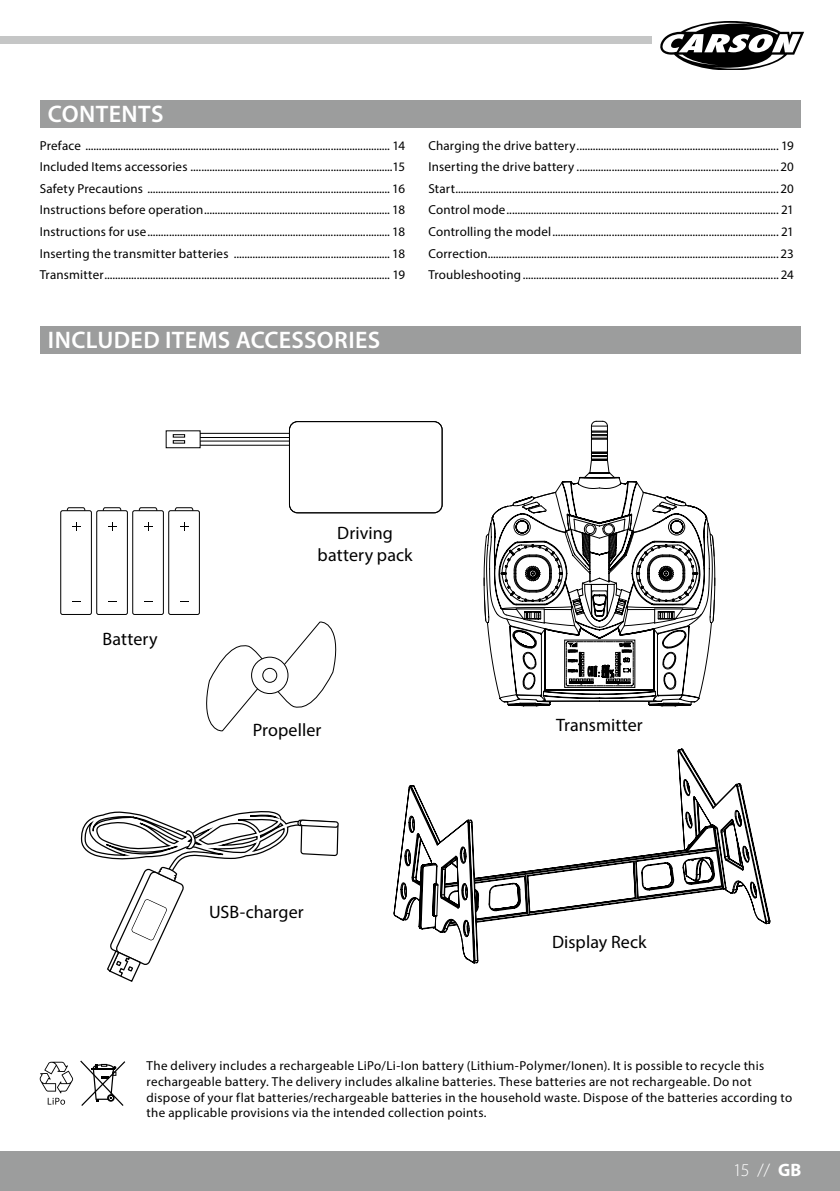
<style>
.page{position:relative;width:840px;height:1191px;background:#fff}
.page>*{position:absolute;margin:0;border:0;box-sizing:border-box;transform-origin:0 0}
.t1{font:600 24px "Myriad Pro";letter-spacing:.015em;color:#fff}
.t2{font:18px/21.6px "Myriad Pro";letter-spacing:.005em;color:#000;text-align:center}
.t3{font:300 18px "Myriad Pro";color:#fff}
.t4{font:13px/21.6px "Myriad Pro";letter-spacing:.025em;color:#000;text-align:justify}
.s1{font-weight:700}
</style>
<div class="page">
<div style="left:0;top:1151px;width:839px;height:40px;background:#9c9d9d"></div>
<div style="left:0;top:36px;width:651px;height:8px;background:#c5c6c6"></div>
<svg style="left:660px;top:21px;width:144px;height:49px"></svg>
<div style="left:40px;top:100px;width:759px;height:28px;background:#9c9d9d"></div>
<div style="left:40px;top:326px;width:759px;height:28px;background:#9c9d9d"></div>
<svg style="left:393px;top:822px;width:86px;height:141px"></svg>
<svg style="left:418px;top:748px;width:352px;height:181px"></svg>
<svg style="left:485px;top:517px;width:230px;height:145px"></svg>
<svg style="left:591px;top:421px;width:116px;height:282px"></svg>
<svg style="left:590px;top:425px;width:108px;height:214px"></svg>
<svg style="left:491px;top:506px;width:13px;height:197px"></svg>
<svg style="left:504px;top:459px;width:190px;height:247px"></svg>
<div style="left:67px;top:507px;width:18px;height:9px;border:1px solid #000;border-radius:2px"></div>
<div style="left:61px;top:511px;width:30px;height:103px;background:#fff;border-radius:2px"></div>
<div style="left:60px;top:510px;width:32px;height:105px;border:1px solid #000;border-radius:2px"></div>
<svg style="left:72px;top:522px;width:8px;height:9px"></svg>
<div style="left:103px;top:507px;width:18px;height:9px;border:1px solid #000;border-radius:2px"></div>
<div style="left:97px;top:511px;width:30px;height:103px;background:#fff;border-radius:2px"></div>
<div style="left:96px;top:510px;width:32px;height:105px;border:1px solid #000;border-radius:2px"></div>
<svg style="left:108px;top:522px;width:8px;height:9px"></svg>
<div style="left:139px;top:507px;width:18px;height:9px;border:1px solid #000;border-radius:2px"></div>
<div style="left:133px;top:511px;width:30px;height:103px;background:#fff;border-radius:2px"></div>
<div style="left:132px;top:510px;width:32px;height:105px;border:1px solid #000;border-radius:2px"></div>
<svg style="left:144px;top:522px;width:8px;height:9px"></svg>
<div style="left:175px;top:507px;width:18px;height:9px;border:1px solid #000;border-radius:2px"></div>
<div style="left:169px;top:511px;width:30px;height:103px;background:#fff;border-radius:2px"></div>
<div style="left:168px;top:510px;width:32px;height:105px;border:1px solid #000;border-radius:2px"></div>
<svg style="left:180px;top:522px;width:8px;height:9px"></svg>
<svg style="left:81px;top:621px;width:258px;height:361px"></svg>
<div style="left:251px;top:657px;width:37px;height:36px;background:#fff;border-radius:50%"></div>
<div style="left:251px;top:656px;width:37px;height:38px;border:1px solid #000;border-radius:50%"></div>
<div style="left:262px;top:668px;width:15px;height:15px;border:1px solid #000;border-radius:50%"></div>
<svg style="left:80px;top:1060px;width:45px;height:45px"></svg>
<svg style="left:40px;top:1061px;width:33px;height:43px"></svg>
<div style="left:199px;top:433px;width:91px;height:5px;border:1px solid #000"></div>
<div style="left:289px;top:421px;width:153px;height:92px;border:1px solid #000;border-radius:8px"></div>
<svg style="left:165px;top:430px;width:36px;height:19px"></svg>
<h1 class="t1" style="left:48px;top:99px;width:115px">CONTENTS</h1>
<p class="t4" style="left:40px;top:134px;width:367px">Preface ................................................................................................................. 14<br>Included Items accessories ...........................................................................15<br>Safety Precautions .......................................................................................... 16<br>Instructions before operation..................................................................... 18<br>Instructions for use.......................................................................................... 18<br>Inserting the transmitter batteries .......................................................... 18<br>Transmitter.......................................................................................................... 19</p>
<p class="t4" style="left:428px;top:134px;width:367px">Charging the drive battery........................................................................... 19<br>Inserting the drive battery ........................................................................... 20<br>Start........................................................................................................................ 20<br>Control mode..................................................................................................... 21<br>Controlling the model.................................................................................... 21<br>Correction............................................................................................................ 23<br>Troubleshooting............................................................................................... 24</p>
<h1 class="t1" style="left:48px;top:325px;width:331px">INCLUDED ITEMS ACCESSORIES</h1>
<h2 class="t2" style="left:102px;top:628px;width:57px">Battery</h2>
<h2 class="t2" style="left:317px;top:522px;width:97px">Driving battery pack</h2>
<h2 class="t2" style="left:252px;top:719px;width:70px">Propeller</h2>
<h2 class="t2" style="left:209px;top:901px;width:96px">USB-charger</h2>
<h2 class="t2" style="left:556px;top:713px;width:88px">Transmitter</h2>
<h2 class="t2" style="left:552px;top:931px;width:96px">Display Reck</h2>
<p class="t4" style="left:146px;top:1058px;width:646px;line-height:15.6px;text-align:left">The delivery includes a rechargeable LiPo/Li-Ion battery (Lithium-Polymer/Ionen). It is possible to recycle this rechargeable battery. The delivery includes alkaline batteries. These batteries are not rechargeable. Do not dispose of your flat batteries/rechargeable batteries in the household waste. Dispose of the batteries according to the applicable provisions via the intended collection points.</p>
<h2 class="t3" style="left:732px;top:1159px;width:68px">15 // <span class="s1">GB</span></h2>
</div>
